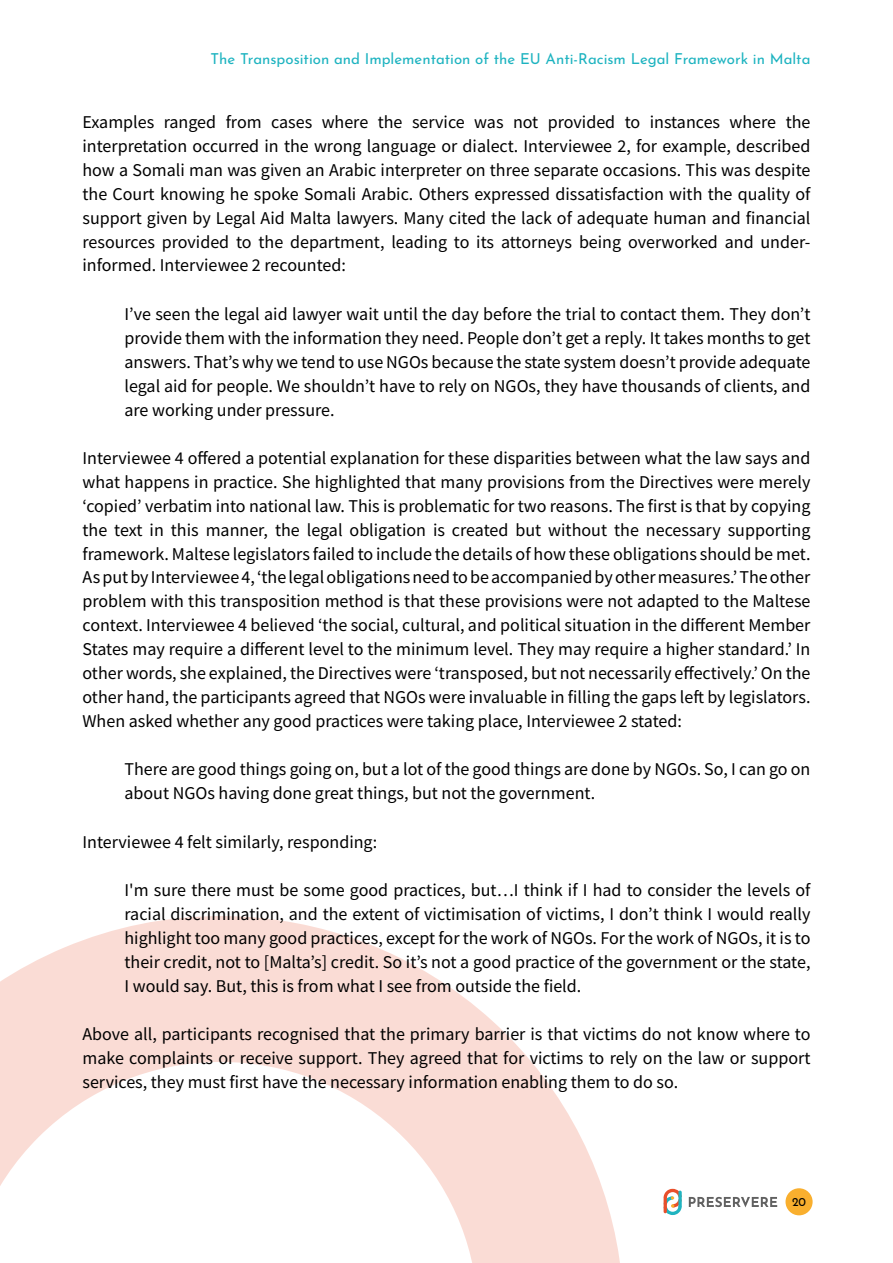
<style>
.page{position:relative;width:893px;height:1263px;background:#fff}
.page>*{position:absolute;margin:0;border:0;box-sizing:border-box;transform-origin:0 0}
.t1{font:18px/24px "Source Sans Pro";color:#000;text-align:justify}
.t2{font:15px "Josefin Sans";color:#1db3c0}
.t3{font:12px "Josefin Sans";color:#000}
</style>
<div class="page">
<div style="left:785px;top:1188px;width:28px;height:27px;background:#f9af2e;border-radius:50%"></div>
<svg style="left:689px;top:1197px;width:88px;height:10px"></svg>
<svg style="left:664px;top:1189px;width:18px;height:26px"></svg>
<svg style="left:0;top:916px;width:620px;height:347px"></svg>
<p class="t2" style="left:211px;top:47px;width:601px">The Transposition and Implementation of the EU Anti-Racism Legal Framework in Malta</p>
<p class="t1" style="left:82px;top:109px;width:729px">Examples ranged from cases where the service was not provided to instances where the interpretation occurred in the wrong language or dialect. Interviewee 2, for example, described how a Somali man was given an Arabic interpreter on three separate occasions. This was despite the Court knowing he spoke Somali Arabic. Others expressed dissatisfaction with the quality of support given by Legal Aid Malta lawyers. Many cited the lack of adequate human and financial resources provided to the department, leading to its attorneys being overworked and under&shy;informed. Interviewee 2 recounted:</p>
<p class="t1" style="left:124px;top:301px;width:687px">I’ve seen the legal aid lawyer wait until the day before the trial to contact them. They don’t provide them with the information they need. People don’t get a reply. It takes months to get answers. That’s why we tend to use NGOs because the state system doesn’t provide adequate legal aid for people. We shouldn’t have to rely on NGOs, they have thousands of clients, and are working under pressure.</p>
<p class="t1" style="left:82px;top:445px;width:729px">Interviewee 4 offered a potential explanation for these disparities between what the law says and what happens in practice. She highlighted that many provisions from the Directives were merely ‘copied’ verbatim into national law. This is problematic for two reasons. The first is that by copying the text in this manner, the legal obligation is created but without the necessary supporting framework. Maltese legislators failed to include the details of how these obligations should be met.<br>As put by Interviewee 4, ‘the legal obligations need to be accompanied by other measures.’ The other problem with this transposition method is that these provisions were not adapted to the Maltese context. Interviewee 4 believed ‘the social, cultural, and political situation in the different Member States may require a different level to the minimum level. They may require a higher standard.’ In other words, she explained, the Directives were ‘transposed, but not necessarily effectively.’ On the other hand, the participants agreed that NGOs were invaluable in filling the gaps left by legislators.<br>When asked whether any good practices were taking place, Interviewee 2 stated:</p>
<p class="t1" style="left:124px;top:757px;width:687px">There are good things going on, but a lot of the good things are done by NGOs. So, I can go on about NGOs having done great things, but not the government.</p>
<p class="t1" style="left:82px;top:829px;width:296px">Interviewee 4 felt similarly, responding:</p>
<p class="t1" style="left:124px;top:877px;width:687px">I'm sure there must be some good practices, but…I think if I had to consider the levels of racial discrimination, and the extent of victimisation of victims, I don’t think I would really highlight too many good practices, except for the work of NGOs. For the work of NGOs, it is to their credit, not to [Malta’s] credit. So it’s not a good practice of the government or the state, I would say. But, this is from what I see from outside the field.</p>
<p class="t1" style="left:82px;top:1021px;width:729px">Above all, participants recognised that the primary barrier is that victims do not know where to make complaints or receive support. They agreed that for victims to rely on the law or support services, they must first have the necessary information enabling them to do so.</p>
<p class="t3" style="left:792px;top:1193px;width:16px">20</p>
</div>
